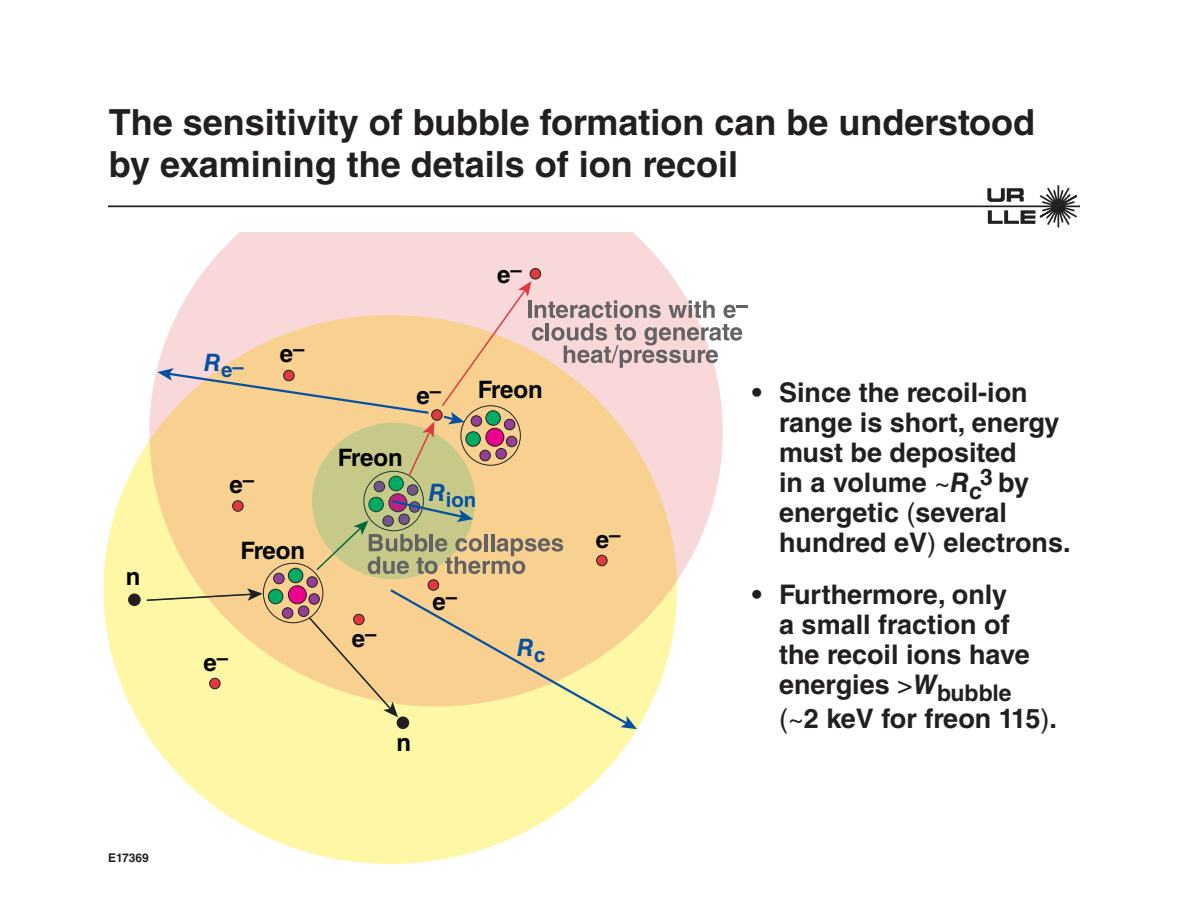
<style>
.page{position:relative;width:1188px;height:918px;background:#fff}
.page>*{position:absolute;margin:0;border:0;box-sizing:border-box;transform-origin:0 0}
.t1{font:700 36px/42px "Helvetica LT Std";color:#231f20}
.t2{font:700 27px/30px "Helvetica LT Std";color:#231f20}
.t3{font:700 24px "Helvetica LT Std";letter-spacing:-.01em;color:#000}
.t4{font:italic 700 24px "Helvetica LT Std";color:#0651a0}
.t5{font:700 20.4px "Helvetica LT Std";color:#0651a0}
.t6{font:700 12px "Helvetica LT Std";color:#231f20}
.s1{font-weight:400}
.s2{font-style:italic}
</style>
<div class="page">
<svg style="left:987px;top:185px;width:92px;height:43px"></svg>
<hr style="left:108px;top:205px;width:972px;height:2px;background:#231f20">
<div style="left:104px;top:315px;width:573px;height:549px;background:#fef7a6;border-radius:50%"></div>
<svg style="left:149px;top:232px;width:574px;height:474px"></svg>
<div style="left:233px;top:501px;width:10px;height:10px;background:#e03a3e;border-radius:50%"></div>
<div style="left:232px;top:500px;width:12px;height:12px;border:1px solid #231f20;border-radius:50%"></div>
<div style="left:129px;top:594px;width:11px;height:12px;background:#231f20;border-radius:50%"></div>
<div style="left:128px;top:594px;width:13px;height:12px;border:1px solid #231f20;border-radius:50%"></div>
<div style="left:530px;top:269px;width:11px;height:10px;background:#e03a3e;border-radius:50%"></div>
<div style="left:530px;top:268px;width:11px;height:11px;border:1px solid #231f20;border-radius:50%"></div>
<div style="left:432px;top:410px;width:10px;height:10px;background:#e03a3e;border-radius:50%"></div>
<div style="left:431px;top:409px;width:12px;height:12px;border:1px solid #231f20;border-radius:50%"></div>
<div style="left:597px;top:555px;width:10px;height:11px;background:#e03a3e;border-radius:50%"></div>
<div style="left:596px;top:555px;width:12px;height:11px;border:1px solid #231f20;border-radius:50%"></div>
<div style="left:428px;top:580px;width:11px;height:10px;background:#e03a3e;border-radius:50%"></div>
<div style="left:428px;top:579px;width:11px;height:12px;border:1px solid #231f20;border-radius:50%"></div>
<div style="left:210px;top:678px;width:10px;height:11px;background:#e03a3e;border-radius:50%"></div>
<div style="left:209px;top:678px;width:12px;height:11px;border:1px solid #231f20;border-radius:50%"></div>
<div style="left:461px;top:405px;width:60px;height:61px;border:1px solid #231f20;border-radius:50%"></div>
<div style="left:486px;top:410px;width:15px;height:16px;border:1px solid #231f20;border-radius:50%"></div>
<div style="left:466px;top:432px;width:14px;height:14px;background:#00ab66;border-radius:50%"></div>
<div style="left:466px;top:431px;width:15px;height:16px;border:1px solid #231f20;border-radius:50%"></div>
<div style="left:471px;top:415px;width:11px;height:12px;border:1px solid #231f20;border-radius:50%"></div>
<div style="left:504px;top:419px;width:11px;height:11px;background:#963f97;border-radius:50%"></div>
<div style="left:504px;top:419px;width:11px;height:11px;border:1px solid #231f20;border-radius:50%"></div>
<div style="left:506px;top:436px;width:11px;height:11px;background:#963f97;border-radius:50%"></div>
<div style="left:506px;top:436px;width:11px;height:11px;border:1px solid #231f20;border-radius:50%"></div>
<div style="left:496px;top:449px;width:10px;height:10px;background:#963f97;border-radius:50%"></div>
<div style="left:496px;top:448px;width:11px;height:11px;border:1px solid #231f20;border-radius:50%"></div>
<div style="left:480px;top:450px;width:10px;height:11px;background:#963f97;border-radius:50%"></div>
<div style="left:480px;top:450px;width:11px;height:11px;border:1px solid #231f20;border-radius:50%"></div>
<div style="left:486px;top:428px;width:18px;height:18px;background:#ec008c;border-radius:50%"></div>
<div style="left:486px;top:428px;width:18px;height:19px;border:1px solid #231f20;border-radius:50%"></div>
<div style="left:263px;top:563px;width:60px;height:60px;border:1px solid #231f20;border-radius:50%"></div>
<div style="left:288px;top:568px;width:15px;height:15px;background:#00ab66;border-radius:50%"></div>
<div style="left:288px;top:568px;width:15px;height:15px;border:1px solid #231f20;border-radius:50%"></div>
<div style="left:268px;top:589px;width:15px;height:15px;background:#00ab66;border-radius:50%"></div>
<div style="left:268px;top:589px;width:15px;height:15px;border:1px solid #231f20;border-radius:50%"></div>
<div style="left:274px;top:573px;width:10px;height:11px;background:#963f97;border-radius:50%"></div>
<div style="left:273px;top:573px;width:12px;height:11px;border:1px solid #231f20;border-radius:50%"></div>
<div style="left:307px;top:577px;width:10px;height:10px;background:#963f97;border-radius:50%"></div>
<div style="left:307px;top:576px;width:11px;height:12px;border:1px solid #231f20;border-radius:50%"></div>
<div style="left:298px;top:606px;width:11px;height:11px;background:#963f97;border-radius:50%"></div>
<div style="left:298px;top:606px;width:11px;height:11px;border:1px solid #231f20;border-radius:50%"></div>
<div style="left:282px;top:608px;width:11px;height:10px;background:#963f97;border-radius:50%"></div>
<div style="left:282px;top:607px;width:11px;height:12px;border:1px solid #231f20;border-radius:50%"></div>
<div style="left:288px;top:586px;width:18px;height:18px;background:#ec008c;border-radius:50%"></div>
<div style="left:288px;top:585px;width:19px;height:19px;border:1px solid #231f20;border-radius:50%"></div>
<svg style="left:312px;top:423px;width:163px;height:156px;background:#bdc185"></svg>
<svg style="left:146px;top:588px;width:116px;height:14px"></svg>
<svg style="left:407px;top:422px;width:27px;height:56px;background:#ccbb81"></svg>
<svg style="left:157px;top:368px;width:274px;height:47px;background:#eac999"></svg>
<svg style="left:440px;top:281px;width:308px;height:143px;background:#e7cbba"></svg>
<svg style="left:315px;top:499px;width:248px;height:75px;background:#c2b584"></svg>
<svg style="left:307px;top:587px;width:330px;height:142px"></svg>
<p class="t1" style="left:109px;top:100px;width:928px">The sensitivity of bubble formation can be understood by examining the details of ion recoil</p>
<p class="t3" style="left:126px;top:562px;width:16px">n</p>
<p class="t6" style="left:108px;top:850px;width:42px">E17369</p>
<p class="t5" style="left:204px;top:356px;width:42px"><sup>R</sup>e–</p>
<p class="t3" style="left:280px;top:339px;width:26px">e<sup>–</sup></p>
<p class="t3" style="left:229px;top:470px;width:26px">e<sup>–</sup></p>
<p class="t3" style="left:240px;top:536px;width:66px">Freon</p>
<p class="t3" style="left:203px;top:648px;width:26px">e<sup>–</sup></p>
<p class="t3" style="left:497px;top:260px;width:26px">e<sup>–</sup></p>
<p class="t3" style="left:416px;top:381px;width:26px">e<sup>–</sup></p>
<p class="t3" style="left:478px;top:375px;width:66px">Freon</p>
<p class="t3" style="left:338px;top:443px;width:66px">Freon</p>
<p class="t5" style="left:428px;top:487px;width:49px"><sup>R</sup>ion</p>
<p class="t3" style="left:352px;top:624px;width:26px">e<sup>–</sup></p>
<p class="t3" style="left:432px;top:587px;width:26px">e<sup>–</sup></p>
<p class="t4" style="left:517px;top:633px;width:30px">R<sub>c</sub></p>
<p class="t3" style="left:396px;top:728px;width:16px">n</p>
<p class="t3" style="left:596px;top:525px;width:26px">e<sup>–</sup></p>
<p class="t2" style="left:779px;top:377px;width:293px;text-indent:-27px">• Since the recoil-ion range is short, energy must be deposited<br>in a volume <span class="s1">~</span><span class="s2">R</span><sub>c</sub><sup>3</sup> by energetic <span class="s1">(</span>several hundred eV<span class="s1">)</span> electrons.</p>
<p class="t2" style="left:779px;top:579px;width:252px;text-indent:-27px">• Furthermore, only<br>a small fraction of the recoil ions have energies <span class="s1">&gt;</span><span class="s2">W</span><sub>bubble</sub></p>
<p class="t2" style="left:779px;top:703px;width:279px"><span class="s1">(~</span>2 keV for freon 115<span class="s1">)</span>.</p>
</div>
